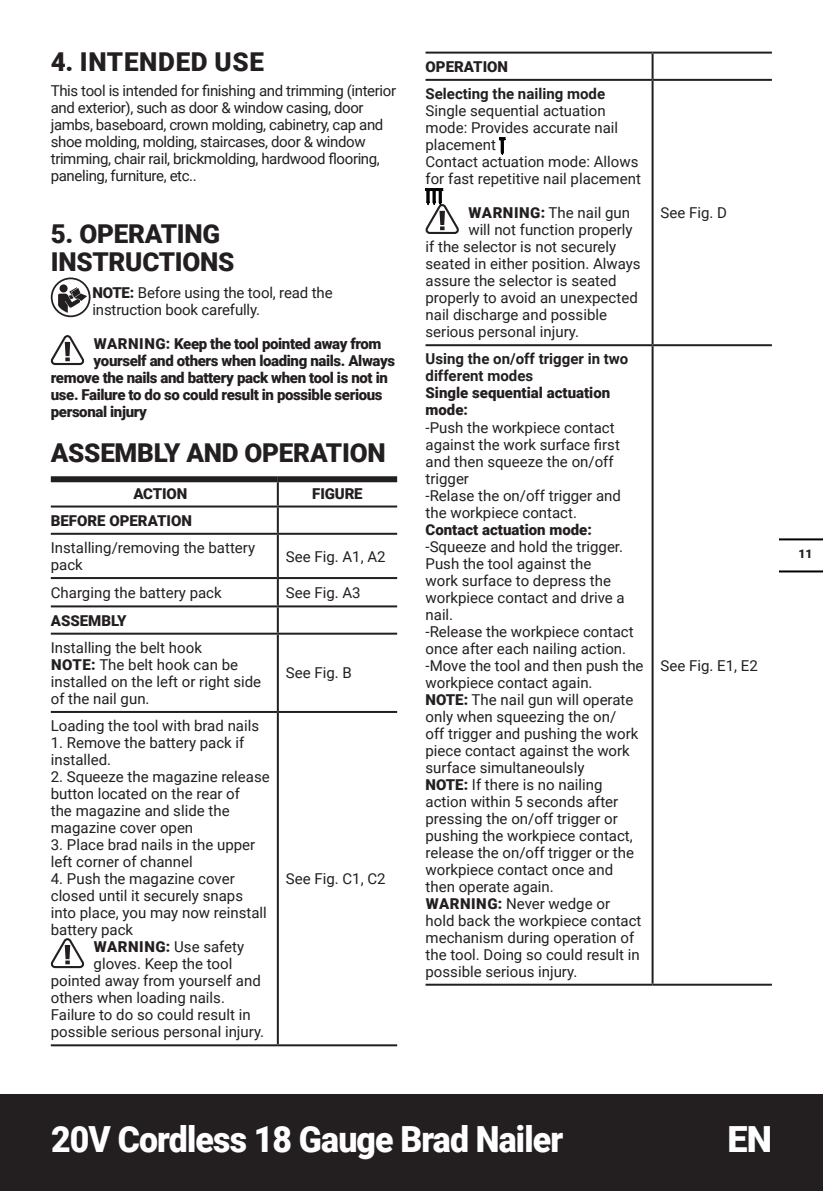
<style>
.page{position:relative;width:823px;height:1191px;background:#fff}
.page>*{position:absolute;margin:0;border:0;box-sizing:border-box;transform-origin:0 0}
.t1{font:900 36px "Roboto";letter-spacing:-.025em;color:#fff;scale:.94 1}
.t2{font:900 36px "Roboto";letter-spacing:-.025em;color:#fff}
.t3{font:900 26px/28px "Roboto";letter-spacing:-.01em;color:#231f20}
.t4{font:900 26px "Roboto";letter-spacing:.025em;color:#231f20}
.t5{font:15px/17px "Roboto";color:#231f20}
.t6{font:15px/17px "Roboto";letter-spacing:-.025em;color:#231f20}
.t7{font:900 15px "Roboto";letter-spacing:-.025em;color:#231f20}
.t8{font:900 15px/17px "Roboto";color:#231f20}
.t9{font:700 15px/17px "Roboto";color:#231f20}
.t10{font:900 12px "Roboto";color:#231f20}
.s1{font-weight:900}
</style>
<div class="page">
<div style="left:0;top:1094px;width:822px;height:97px;background:#231f20"></div>
<hr style="left:779px;top:570px;width:43px;height:2px;background:#000">
<hr style="left:779px;top:538px;width:43px;height:2px;background:#000">
<svg style="left:52px;top:278px;width:38px;height:38px"></svg>
<div style="left:51px;top:277px;width:39px;height:40px;border:2px solid #231f20;border-radius:50%"></div>
<svg style="left:59px;top:284px;width:9px;height:8px"></svg>
<svg style="left:58px;top:287px;width:29px;height:26px"></svg>
<svg style="left:51px;top:335px;width:33px;height:30px"></svg>
<div style="left:51px;top:476px;width:227px;height:6px;background:#231f20"></div>
<div style="left:278px;top:476px;width:119px;height:6px;background:#231f20"></div>
<hr style="left:277px;top:482px;width:2px;height:23px;background:#231f20">
<hr style="left:51px;top:505px;width:227px;height:2px;background:#231f20">
<hr style="left:278px;top:505px;width:119px;height:2px;background:#231f20">
<hr style="left:277px;top:507px;width:2px;height:26px;background:#231f20">
<hr style="left:51px;top:533px;width:227px;height:2px;background:#231f20">
<hr style="left:278px;top:533px;width:119px;height:2px;background:#231f20">
<hr style="left:277px;top:535px;width:2px;height:42px;background:#231f20">
<hr style="left:51px;top:577px;width:227px;height:2px;background:#231f20">
<hr style="left:278px;top:577px;width:119px;height:2px;background:#231f20">
<hr style="left:277px;top:579px;width:2px;height:26px;background:#231f20">
<hr style="left:51px;top:605px;width:227px;height:2px;background:#231f20">
<hr style="left:278px;top:605px;width:119px;height:2px;background:#231f20">
<hr style="left:277px;top:607px;width:2px;height:25px;background:#231f20">
<hr style="left:51px;top:632px;width:227px;height:2px;background:#231f20">
<hr style="left:278px;top:632px;width:119px;height:2px;background:#231f20">
<hr style="left:277px;top:634px;width:2px;height:77px;background:#231f20">
<hr style="left:51px;top:711px;width:227px;height:2px;background:#231f20">
<hr style="left:278px;top:711px;width:119px;height:2px;background:#231f20">
<hr style="left:277px;top:713px;width:2px;height:331px;background:#231f20">
<hr style="left:51px;top:1044px;width:227px;height:2px;background:#231f20">
<hr style="left:278px;top:1044px;width:119px;height:2px;background:#231f20">
<svg style="left:51px;top:938px;width:33px;height:30px"></svg>
<hr style="left:425px;top:52px;width:227px;height:2px;background:#231f20">
<hr style="left:652px;top:52px;width:119px;height:2px;background:#231f20">
<hr style="left:651px;top:54px;width:2px;height:25px;background:#231f20">
<hr style="left:651px;top:81px;width:2px;height:263px;background:#231f20">
<hr style="left:651px;top:346px;width:2px;height:637px;background:#231f20">
<hr style="left:425px;top:79px;width:227px;height:2px;background:#231f20">
<hr style="left:652px;top:79px;width:119px;height:2px;background:#231f20">
<hr style="left:425px;top:344px;width:227px;height:2px;background:#231f20">
<hr style="left:652px;top:344px;width:119px;height:2px;background:#231f20">
<hr style="left:425px;top:983px;width:227px;height:2px;background:#231f20">
<hr style="left:652px;top:983px;width:119px;height:2px;background:#231f20">
<svg style="left:499px;top:137px;width:6px;height:18px"></svg>
<svg style="left:425px;top:188px;width:33px;height:46px"></svg>
<p class="t4" style="left:51px;top:44px;width:215px">4. INTENDED USE</p>
<p class="t6" style="left:51px;top:82px;width:346px">This tool is intended for finishing and trimming (interior and exterior), such as door &amp; window casing, door jambs, baseboard, crown molding, cabinetry, cap and shoe molding, molding, staircases, door &amp; window trimming, chair rail, brickmolding, hardwood flooring, paneling, furniture, etc..</p>
<p class="t3" style="left:51px;top:219px;width:185px">5. OPERATING<br>INSTRUCTIONS</p>
<p class="t5" style="left:92px;top:284px;width:241px"><span class="s1">NOTE:</span> Before using the tool, read the instruction book carefully.</p>
<p class="t7" style="left:94px;top:333px;width:289px">WARNING: Keep the tool pointed away from</p>
<p class="t7" style="left:94px;top:350px;width:303px">yourself and others when loading nails. Always</p>
<p class="t7" style="left:51px;top:367px;width:338px">remove the nails and battery pack when tool is not in</p>
<p class="t7" style="left:51px;top:384px;width:333px">use. Failure to do so could result in possible serious</p>
<p class="t7" style="left:51px;top:401px;width:98px">personal injury</p>
<p class="t3" style="left:51px;top:438px;width:336px">ASSEMBLY AND OPERATION</p>
<p class="t7" style="left:133px;top:483px;width:55px">ACTION</p>
<p class="t7" style="left:312px;top:483px;width:52px">FIGURE</p>
<p class="t8" style="left:51px;top:511px;width:143px">BEFORE OPERATION</p>
<p class="t5" style="left:51px;top:538px;width:206px">Installing/removing the battery pack</p>
<p class="t5" style="left:286px;top:547px;width:101px">See Fig. A1, A2</p>
<p class="t5" style="left:51px;top:583px;width:172px">Charging the battery pack</p>
<p class="t5" style="left:286px;top:583px;width:76px">See Fig. A3</p>
<p class="t8" style="left:51px;top:611px;width:77px">ASSEMBLY</p>
<p class="t5" style="left:51px;top:638px;width:152px">Installing the belt hook</p>
<p class="t5" style="left:51px;top:655px;width:212px"><span class="s1">NOTE:</span> The belt hook can be installed on the left or right side of the nail gun.</p>
<p class="t5" style="left:286px;top:664px;width:67px">See Fig. B</p>
<p class="t5" style="left:51px;top:717px;width:210px">Loading the tool with brad nails</p>
<p class="t5" style="left:51px;top:734px;width:195px">1. Remove the battery pack if installed.</p>
<p class="t5" style="left:51px;top:768px;width:220px">2. Squeeze the magazine release button located on the rear of<br>the magazine and slide the magazine cover open</p>
<p class="t5" style="left:51px;top:836px;width:206px">3. Place brad nails in the upper left corner of channel</p>
<p class="t5" style="left:51px;top:870px;width:217px">4. Push the magazine cover closed until it securely snaps into place, you may now reinstall battery pack</p>
<p class="t5" style="left:94px;top:938px;width:152px"><span class="s1">WARNING:</span> Use safety</p>
<p class="t5" style="left:94px;top:955px;width:140px">gloves. Keep the tool</p>
<p class="t5" style="left:51px;top:972px;width:211px">pointed away from yourself and</p>
<p class="t5" style="left:51px;top:989px;width:175px">others when loading nails.</p>
<p class="t5" style="left:51px;top:1006px;width:201px">Failure to do so could result in</p>
<p class="t5" style="left:51px;top:1023px;width:215px">possible serious personal injury.</p>
<p class="t5" style="left:286px;top:870px;width:101px">See Fig. C1, C2</p>
<p class="t8" style="left:425px;top:57px;width:84px">OPERATION</p>
<p class="t9" style="left:425px;top:85px;width:181px">Selecting the nailing mode</p>
<p class="t5" style="left:425px;top:102px;width:194px">Single sequential actuation mode: Provides accurate nail placement</p>
<p class="t5" style="left:425px;top:153px;width:217px">Contact actuation mode: Allows for fast repetitive nail placement</p>
<p class="t5" style="left:468px;top:204px;width:163px"><span class="s1">WARNING:</span> The nail gun</p>
<p class="t5" style="left:468px;top:221px;width:166px">will not function properly</p>
<p class="t5" style="left:425px;top:238px;width:192px">if the selector is not securely</p>
<p class="t5" style="left:425px;top:255px;width:216px">seated in either position. Always</p>
<p class="t5" style="left:425px;top:272px;width:192px">assure the selector is seated</p>
<p class="t5" style="left:425px;top:289px;width:214px">properly to avoid an unexpected</p>
<p class="t5" style="left:425px;top:306px;width:183px">nail discharge and possible</p>
<p class="t5" style="left:425px;top:323px;width:155px">serious personal injury.</p>
<p class="t9" style="left:425px;top:350px;width:204px">Using the on/off trigger in two different modes</p>
<p class="t8" style="left:425px;top:384px;width:186px">Single sequential actuation mode:</p>
<p class="t5" style="left:425px;top:418px;width:196px">-Push the workpiece contact against the work surface first and then squeeze the on/off trigger</p>
<p class="t5" style="left:425px;top:486px;width:197px">-Relase the on/off trigger and the workpiece contact.</p>
<p class="t8" style="left:425px;top:520px;width:168px">Contact actuation mode:</p>
<p class="t5" style="left:425px;top:537px;width:201px">-Squeeze and hold the trigger.<br>Push the tool against the work surface to depress the workpiece contact and drive a nail.</p>
<p class="t5" style="left:425px;top:622px;width:209px">-Release the workpiece contact once after each nailing action.</p>
<p class="t5" style="left:425px;top:656px;width:219px">-Move the tool and then push the workpiece contact again.</p>
<p class="t5" style="left:425px;top:690px;width:214px"><span class="s1">NOTE:</span> The nail gun will operate only when squeezing the on/ off trigger and pushing the work piece contact against the work surface simultaneoulsly</p>
<p class="t5" style="left:425px;top:775px;width:210px"><span class="s1">NOTE:</span> If there is no nailing action within 5 seconds after pressing the on/off trigger or pushing the workpiece contact, release the on/off trigger or the workpiece contact once and then operate again.</p>
<p class="t5" style="left:425px;top:894px;width:217px"><span class="s1">WARNING:</span> Never wedge or hold back the workpiece contact mechanism during operation of the tool. Doing so could result in possible serious injury.</p>
<p class="t5" style="left:660px;top:204px;width:68px">See Fig. D</p>
<p class="t5" style="left:660px;top:656px;width:99px">See Fig. E1, E2</p>
<p class="t10" style="left:798px;top:545px;width:15px">11</p>
<h1 class="t1" style="left:51px;top:1113px;width:546px">20V Cordless 18 Gauge Brad Nailer</h1>
<h1 class="t2" style="left:727px;top:1113px;width:46px">EN</h1>
</div>
